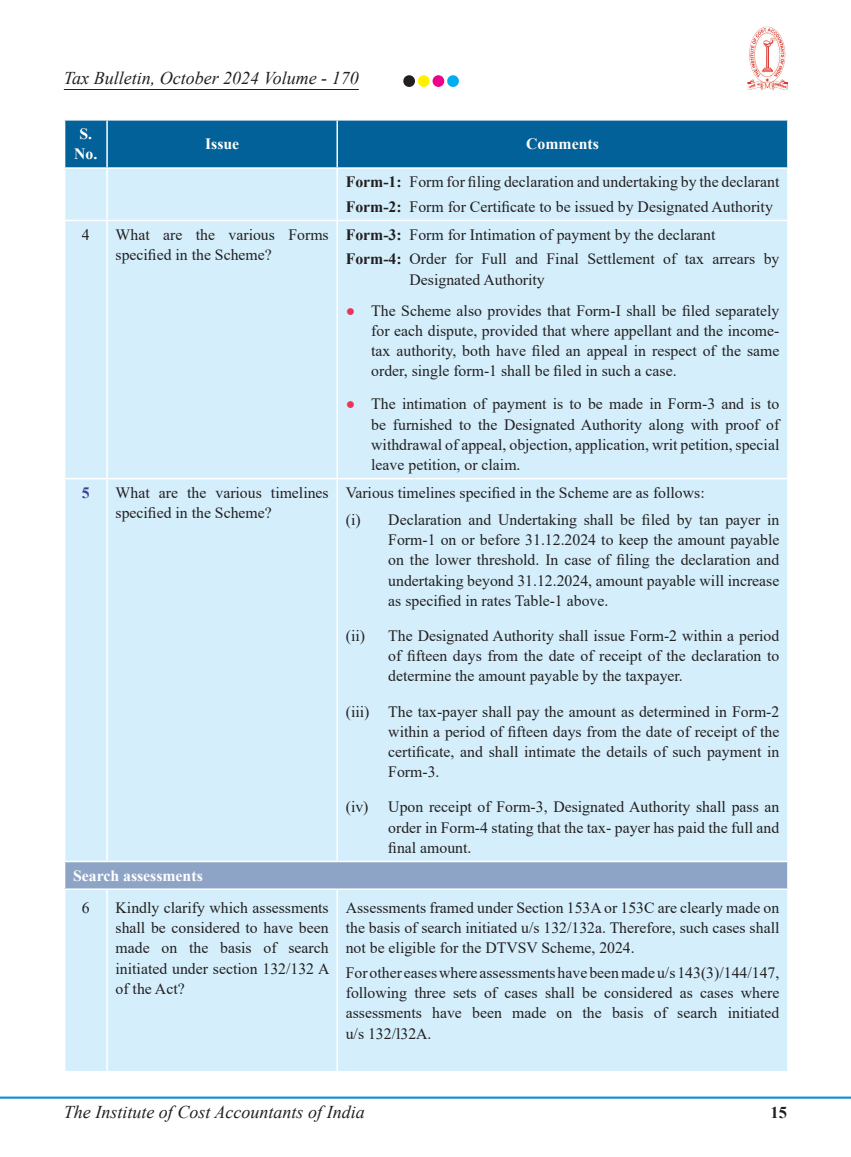
<style>
.page{position:relative;width:851px;height:1157px;background:#fff}
.page>*{position:absolute;margin:0;border:0;box-sizing:border-box;transform-origin:0 0}
.t1{font:italic 18px "Times New Roman";color:#231f20}
.t2{font:700 16.5px "Times New Roman";color:#231f20}
.Table_tab_1{font:15.75px/20.2px "Times New Roman";color:#231f20;text-align:justify}
.Table_Body{font:15.75px/20.2px "Times New Roman";color:#231f20}
.Table_Body-2{font:700 15.75px/20.2px "Times New Roman";color:#fff;text-align:center}
.Table_Body-3{font:700 15.75px "Times New Roman";color:#3e3f99}
.s1{font-weight:700}
.s2{font-family:"Arial";font-weight:700;color:#ee3358}
</style>
<div class="page">
<hr style="left:0;top:1096px;width:850px;height:2px;background:#0d8fd0">
<img style="left:747px;top:26px;width:40px;height:64px">
<hr style="left:64px;top:89px;width:295px;height:1px;background:#231f20">
<div style="left:403px;top:75px;width:12px;height:12px;background:#231f20;border-radius:50%"></div>
<div style="left:418px;top:75px;width:11px;height:12px;background:#fff101;border-radius:50%"></div>
<div style="left:432px;top:75px;width:12px;height:12px;background:#ed028c;border-radius:50%"></div>
<div style="left:447px;top:75px;width:12px;height:12px;background:#00aeef;border-radius:50%"></div>
<div style="left:65px;top:121px;width:722px;height:46px;background:#016198"></div>
<div style="left:65px;top:169px;width:722px;height:902px;background:#d4effb"></div>
<div style="left:65px;top:861px;width:722px;height:28px;background:#8ea4c6"></div>
<hr style="left:106px;top:121px;width:2px;height:46px;background:#fff">
<hr style="left:336px;top:121px;width:2px;height:46px;background:#fff">
<hr style="left:106px;top:169px;width:2px;height:51px;background:#fff">
<hr style="left:336px;top:169px;width:2px;height:51px;background:#fff">
<hr style="left:106px;top:221px;width:2px;height:257px;background:#fff">
<hr style="left:336px;top:221px;width:2px;height:257px;background:#fff">
<hr style="left:64px;top:220px;width:43px;height:1px;background:#fff">
<hr style="left:107px;top:220px;width:230px;height:1px;background:#fff">
<hr style="left:64px;top:478px;width:43px;height:1px;background:#fff">
<hr style="left:107px;top:478px;width:230px;height:1px;background:#fff">
<hr style="left:106px;top:479px;width:2px;height:381px;background:#fff">
<hr style="left:337px;top:478px;width:451px;height:1px;background:#fff">
<hr style="left:336px;top:479px;width:2px;height:381px;background:#fff">
<hr style="left:337px;top:220px;width:451px;height:1px;background:#fff">
<hr style="left:64px;top:860px;width:43px;height:2px;background:#fff">
<hr style="left:107px;top:860px;width:230px;height:2px;background:#fff">
<hr style="left:337px;top:860px;width:451px;height:2px;background:#fff">
<svg style="left:787px;top:862px;width:1px;height:26px"></svg>
<hr style="left:64px;top:888px;width:43px;height:2px;background:#fff">
<hr style="left:107px;top:888px;width:230px;height:2px;background:#fff">
<hr style="left:106px;top:890px;width:2px;height:181px;background:#fff">
<hr style="left:337px;top:888px;width:451px;height:2px;background:#fff">
<hr style="left:336px;top:890px;width:2px;height:181px;background:#fff">
<p class="t1" style="left:64px;top:66px;width:296px">Tax Bulletin, October 2024 Volume - 170</p>
<p class="Table_Body-2" style="left:74px;top:123px;width:25px">S.<br>No.</p>
<p class="Table_Body-2" style="left:205px;top:133px;width:36px">Issue</p>
<p class="Table_Body-2" style="left:526px;top:133px;width:74px">Comments</p>
<p class="Table_Body" style="left:346px;top:172px;width:435px"><span class="s1">Form-1:</span> Form for filing declaration and undertaking by the declarant</p>
<p class="Table_Body" style="left:346px;top:196px;width:428px"><span class="s1">Form-2:</span> Form for Certificate to be issued by Designated Authority</p>
<p class="Table_Body" style="left:82px;top:224px;width:9px">4</p>
<p class="Table_Body" style="left:116px;top:224px;width:214px">What are the various Forms specified in the Scheme?</p>
<p class="Table_Body" style="left:346px;top:224px;width:371px"><span class="s1">Form-3:</span> Form for Intimation of payment by the declarant</p>
<p class="Table_Body" style="left:409px;top:248px;width:371px;text-indent:-64px"><span class="s1">Form-4:</span> Order for Full and Final Settlement of tax arrears by<br>Designated Authority</p>
<p class="Table_tab_1" style="left:371px;top:300px;width:409px;text-indent:-26px"><span class="s2">●</span> The Scheme also provides that Form-I shall be filed separately for each dispute, provided that where appellant and the income&shy;tax authority, both have filed an appeal in respect of the same order, single form-1 shall be filed in such a case.</p>
<p class="Table_tab_1" style="left:371px;top:393px;width:409px;text-indent:-26px"><span class="s2">●</span> The intimation of payment is to be made in Form-3 and is to be furnished to the Designated Authority along with proof of withdrawal of appeal, objection, application, writ petition, special leave petition, or claim.</p>
<p class="Table_Body-3" style="left:82px;top:481px;width:9px">5</p>
<p class="Table_Body" style="left:116px;top:482px;width:215px">What are the various timelines specified in the Scheme?</p>
<p class="Table_Body" style="left:346px;top:482px;width:360px">Various timelines specified in the Scheme are as follows:</p>
<p class="Table_tab_1" style="left:388px;top:509px;width:392px;text-indent:-43px">(i) Declaration and Undertaking shall be filed by tan payer in Form-1 on or before 31.12.2024 to keep the amount payable on the lower threshold. In case of filing the declaration and undertaking beyond 31.12.2024, amount payable will increase as specified in rates Table-1 above.</p>
<p class="Table_tab_1" style="left:388px;top:625px;width:392px;text-indent:-43px">(ii) The Designated Authority shall issue Form-2 within a period of fifteen days from the date of receipt of the declaration to determine the amount payable by the taxpayer.</p>
<p class="Table_tab_1" style="left:388px;top:700px;width:392px;text-indent:-43px">(iii) The tax-payer shall pay the amount as determined in Form-2 within a period of fifteen days from the date of receipt of the certificate, and shall intimate the details of such payment in Form-3.</p>
<p class="Table_tab_1" style="left:388px;top:796px;width:392px;text-indent:-43px">(iv) Upon receipt of Form-3, Designated Authority shall pass an order in Form-4 stating that the tax- payer has paid the full and final amount.</p>
<p class="Table_Body-2" style="left:73px;top:864px;width:131px">Search assessments</p>
<p class="Table_Body" style="left:82px;top:897px;width:9px">6</p>
<p class="Table_Body" style="left:116px;top:897px;width:215px;text-align:justify">Kindly clarify which assessments shall be considered to have been made on the basis of search initiated under section 132/132 A of the Act?</p>
<p class="Table_Body" style="left:346px;top:897px;width:435px;text-align:justify">Assessments framed under Section 153A or 153C are clearly made on the basis of search initiated u/s 132/132a. Therefore, such cases shall not be eligible for the DTVSV Scheme, 2024.</p>
<p class="Table_Body" style="left:346px;top:962px;width:435px;text-align:justify">For other eases where assessments have been made u/s 143(3)/144/147, following three sets of cases shall be considered as cases where assessments have been made on the basis of search initiated u/s 132/l32A.</p>
<p class="t1" style="left:64px;top:1099px;width:302px">The Institute of Cost Accountants of India</p>
<p class="t2" style="left:770px;top:1100px;width:18px">15</p>
</div>
